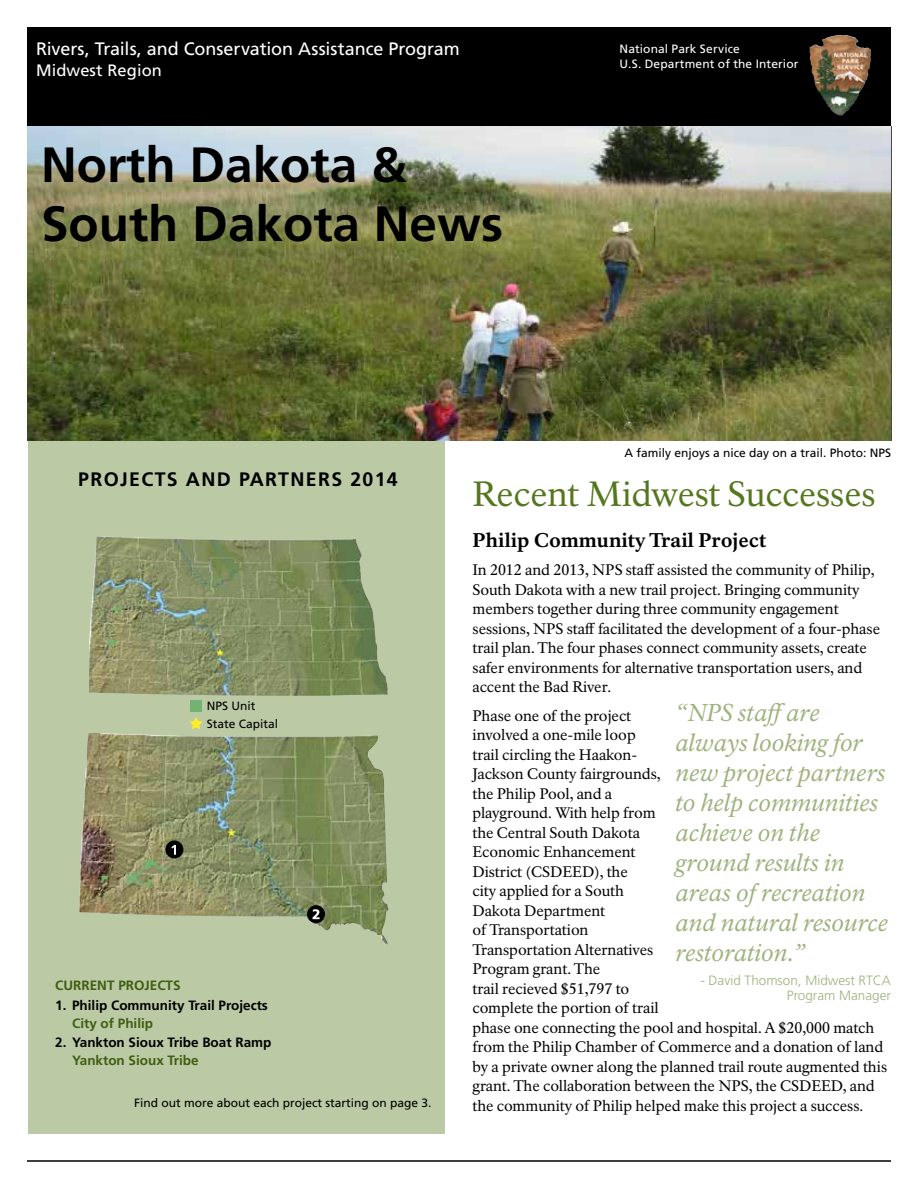
<style>
.page{position:relative;width:918px;height:1188px;background:#fff}
.page>*{position:absolute;margin:0;border:0;box-sizing:border-box;transform-origin:0 0}
.t1{font:700 49.5px/59.4px "Frutiger LT Std";color:#000}
.t2{font:34.5px "NPS Rawlinson OT";color:#54771e}
.t3{font:italic 24px/30px "NPS Rawlinson OT";color:#9eb27c}
.t4{font:800 19.5px "NPS Rawlinson OT";color:#000}
.t5{font:700 19.5px "Frutiger LT Std";letter-spacing:.07em;color:#000}
.t6{font:18px "Frutiger LT Std";letter-spacing:-.005em;color:#fff}
.t7{font:16.5px "Frutiger LT Std";letter-spacing:.005em;color:#fff}
.t8{font:15px/19.5px "NPS Rawlinson OT";letter-spacing:-.005em;color:#000}
.t9{font:700 13.5px "Frutiger LT Std";color:#000}
.t10{font:700 13.5px "Frutiger LT Std";color:#3f5e11}
.t11{font:300 13.5px/15px "Frutiger LT Std";color:#9eb27c;text-align:right}
.t12{font:12px/18px "Frutiger LT Std";color:#000}
.t13{font:12px/15px "Frutiger LT Std";letter-spacing:.01em;color:#fff}
</style>
<div class="page">
<div style="left:27px;top:27px;width:864px;height:99px;background:#000"></div>
<img style="left:811px;top:36px;width:41px;height:78px">
<div style="left:808px;top:33px;width:64px;height:84px;border:2px solid #000"></div>
<hr style="left:27px;top:1160px;width:864px;height:2px;background:#000">
<div style="left:28px;top:441px;width:417px;height:693px;background:#bbc9a5"></div>
<div style="left:190px;top:700px;width:12px;height:12px;background:#74b273"></div>
<svg style="left:189px;top:717px;width:14px;height:12px"></svg>
<img style="left:89px;top:536px;width:299px;height:160px">
<img style="left:27px;top:126px;width:864px;height:315px">
<img style="left:79px;top:733px;width:310px;height:212px">
<div style="left:165px;top:840px;width:18px;height:18px;background:#000;border-radius:50%"></div>
<svg style="left:171px;top:845px;width:5px;height:10px"></svg>
<div style="left:307px;top:905px;width:18px;height:18px;background:#000;border-radius:50%"></div>
<svg style="left:313px;top:909px;width:7px;height:10px"></svg>
<p class="t6" style="left:36px;top:38px;width:425px">Rivers, Trails, and Conservation Assistance Program</p>
<p class="t7" style="left:36px;top:61px;width:127px">Midwest Region</p>
<h1 class="t1" style="left:41px;top:135px;width:464px">North Dakota &amp;<br>South Dakota News</h1>
<p class="t13" style="left:620px;top:41px;width:181px">National Park Service<br>U.S. Department of the Interior</p>
<p class="t12" style="left:624px;top:444px;width:268px">A family enjoys a nice day on a trail. Photo: NPS</p>
<h3 class="t5" style="left:78px;top:468px;width:321px">Projects and Partners 2014</h3>
<p class="t12" style="left:207px;top:697px;width:73px">NPS Unit<br>State Capital</p>
<p class="t10" style="left:55px;top:978px;width:10px">CURR</p>
<p class="t10" style="left:90px;top:978px;width:37px">ENT PROJ</p>
<p class="t10" style="left:150px;top:978px;width:16px">ECTS</p>
<p class="t9" style="left:55px;top:997px;width:214px">1. Philip Community Trail Projects</p>
<p class="t10" style="left:72px;top:1015px;width:83px">City of Philip</p>
<p class="t9" style="left:55px;top:1035px;width:218px">2. Yankton Sioux Tribe Boat Ramp</p>
<p class="t10" style="left:72px;top:1053px;width:128px">Yankton Sioux Tribe</p>
<p class="t12" style="left:134px;top:1093px;width:299px">Find out more about each project starting on page 3.</p>
<h2 class="t2" style="left:472px;top:473px;width:405px">Recent Midwest Successes</h2>
<h3 class="t4" style="left:472px;top:528px;width:295px">Philip Community Trail Project</h3>
<p class="t8" style="left:472px;top:561px;width:409px">In 2012 and 2013, NPS staff assisted the community of Philip, South Dakota with a new trail project. Bringing community members together during three community engagement sessions, NPS staff facilitated the development of a four-phase trail plan. The four phases connect community assets, create safer environments for alternative transportation users, and accent the Bad River.</p>
<p class="t8" style="left:472px;top:706px;width:416px">Phase one of the project<br>involved a one-mile loop<br>trail circling the Haakon-<br>Jackson County fairgrounds,<br>the Philip Pool, and a<br>playground. With help from<br>the Central South Dakota<br>Economic Enhancement<br>District (CSDEED), the<br>city applied for a South<br>Dakota Department<br>of Transportation<br>Transportation Alternatives<br>Program grant. The<br>trail recieved $51,797 to<br>complete the portion of trail<br>phase one connecting the pool and hospital. A $20,000 match from the Philip Chamber of Commerce and a donation of land by a private owner along the planned trail route augmented this grant. The collaboration between the NPS, the CSDEED, and the community of Philip helped make this project a success.</p>
<h3 class="t3" style="left:676px;top:698px;width:214px">“NPS staffare always looking for new project partners to help communities achieve on the ground results in areas of recreation and natural resource restoration.”</h3>
<p class="t11" style="left:700px;top:973px;width:192px">- David Thomson, Midwest RTCA<br>Program Manager</p>
</div>
